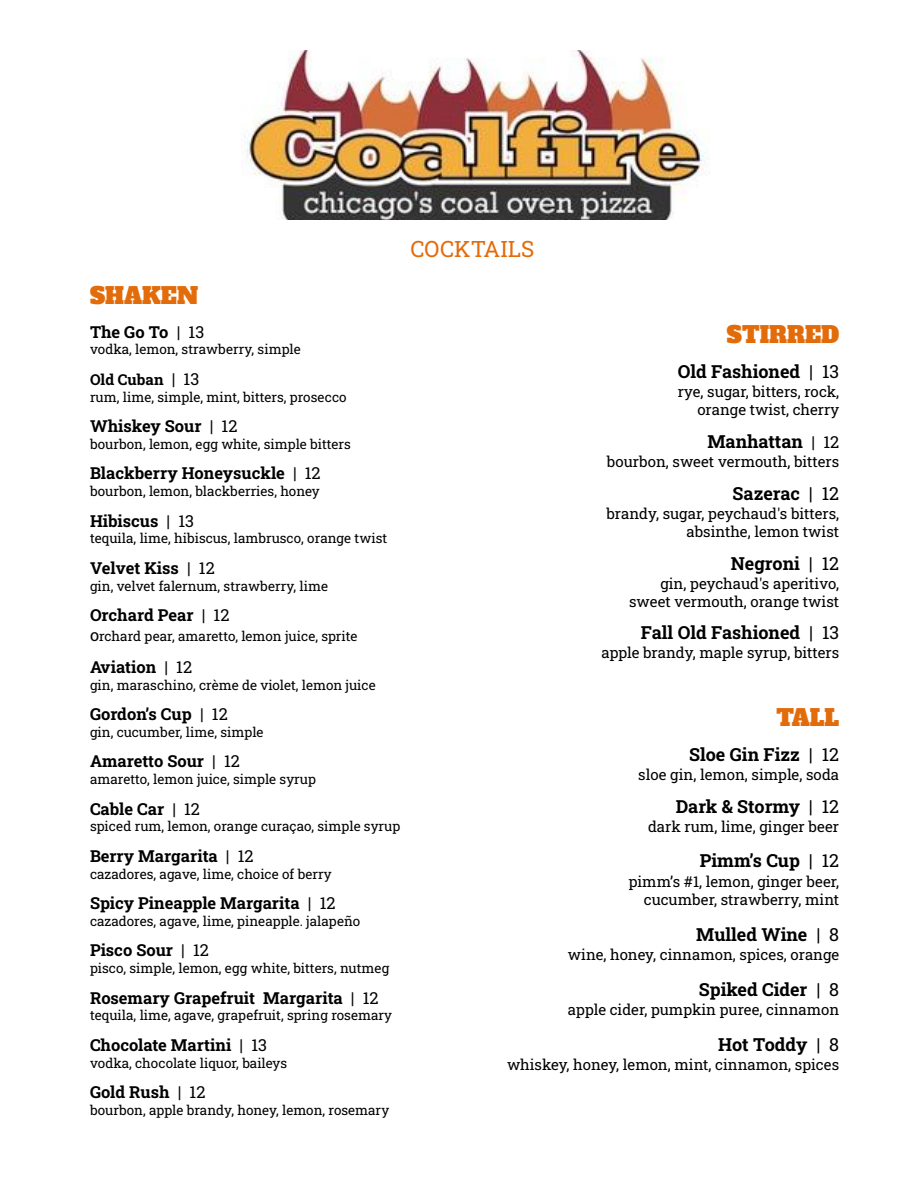
<style>
.page{position:relative;width:918px;height:1188px;background:#fff}
.page>*{position:absolute;margin:0;border:0;box-sizing:border-box;transform-origin:0 0}
.t1{font:22.5px "Alfa Slab One";color:#e36c0a}
.t2{font:22.5px "Roboto Slab";color:#e36c0a}
.t3{font:700 18px "Roboto Slab";color:#000}
.t4{font:700 16.5px "Roboto Slab";color:#000}
.t5{font:15px/18px "Roboto Slab";color:#000;text-align:right}
.t6{font:700 15px "Roboto Slab";color:#000}
.t7{font:13.5px "Roboto Slab";color:#000}
.s1{font-weight:400}
.s2{font-weight:400;font-size:16.5px}
.s3{font-size:16.5px}
</style>
<div class="page">
<img style="left:241px;top:50px;width:468px;height:169px">
<h1 class="t1" style="left:90px;top:281px;width:110px">SHAKEN</h1>
<p class="t4" style="left:90px;top:320px;width:116px">The Go To <span class="s1">| 13</span></p>
<p class="t7" style="left:90px;top:340px;width:212px">vodka, lemon, strawberry, simple</p>
<p class="t6" style="left:90px;top:369px;width:111px">Old Cuban <span class="s2">| 13</span></p>
<p class="t7" style="left:90px;top:387px;width:258px">rum, lime, simple, mint, bitters, prosecco</p>
<p class="t4" style="left:90px;top:415px;width:149px">Whiskey Sour <span class="s1">| 12</span></p>
<p class="t7" style="left:90px;top:435px;width:262px">bourbon, lemon, egg white, simple bitters</p>
<p class="t4" style="left:90px;top:462px;width:232px">Blackberry Honeysuckle <span class="s1">| 12</span></p>
<p class="t7" style="left:90px;top:482px;width:231px">bourbon, lemon, blackberries, honey</p>
<p class="t4" style="left:90px;top:509px;width:106px">Hibiscus <span class="s1">| 13</span></p>
<p class="t7" style="left:90px;top:529px;width:299px">tequila, lime, hibiscus, lambrusco, orange twist</p>
<p class="t4" style="left:90px;top:557px;width:126px">Velvet Kiss <span class="s1">| 12</span></p>
<p class="t7" style="left:90px;top:576px;width:240px">gin, velvet falernum, strawberry, lime</p>
<p class="t4" style="left:90px;top:604px;width:141px">Orchard Pear <span class="s1">| 12</span></p>
<p class="t7" style="left:90px;top:627px;width:269px"><span class="s3">o</span>rchard pear, amaretto, lemon juice, sprite</p>
<p class="t4" style="left:90px;top:656px;width:104px">Aviation <span class="s1">| 12</span></p>
<p class="t7" style="left:90px;top:675px;width:287px">gin, maraschino, crème de violet, lemon juice</p>
<p class="t4" style="left:90px;top:703px;width:139px">Gordon’s Cup <span class="s1">| 12</span></p>
<p class="t7" style="left:90px;top:723px;width:175px">gin, cucumber, lime, simple</p>
<p class="t4" style="left:90px;top:750px;width:152px">Amaretto Sour <span class="s1">| 12</span></p>
<p class="t7" style="left:90px;top:770px;width:227px">amaretto, lemon juice, simple syrup</p>
<p class="t4" style="left:90px;top:797px;width:112px">Cable Car <span class="s1">| 12</span></p>
<p class="t7" style="left:90px;top:817px;width:312px">spiced rum, lemon, orange curaçao, simple syrup</p>
<p class="t4" style="left:90px;top:845px;width:165px">Berry Margarita <span class="s1">| 12</span></p>
<p class="t7" style="left:90px;top:864px;width:243px">cazadores, agave, lime, choice of berry</p>
<p class="t4" style="left:90px;top:892px;width:247px">Spicy Pineapple Margarita <span class="s1">| 12</span></p>
<p class="t7" style="left:90px;top:912px;width:272px">cazadores, agave, lime, pineapple. jalapeño</p>
<p class="t4" style="left:90px;top:939px;width:120px">Pisco Sour <span class="s1">| 12</span></p>
<p class="t7" style="left:90px;top:959px;width:301px">pisco, simple, lemon, egg white, bitters, nutmeg</p>
<p class="t4" style="left:90px;top:986px;width:290px">Rosemary Grapefruit Margarita <span class="s1">| 12</span></p>
<p class="t7" style="left:90px;top:1006px;width:304px">tequila, lime, agave, grapefruit, spring rosemary</p>
<p class="t4" style="left:90px;top:1034px;width:179px">Chocolate Martini <span class="s1">| 13</span></p>
<p class="t7" style="left:90px;top:1053px;width:199px">vodka, chocolate liquor, baileys</p>
<p class="t4" style="left:90px;top:1081px;width:117px">Gold Rush <span class="s1">| 12</span></p>
<p class="t7" style="left:90px;top:1101px;width:301px">bourbon, apple brandy, honey, lemon, rosemary</p>
<h1 class="t2" style="left:410px;top:233px;width:125px">COCKTAILS</h1>
<h1 class="t1" style="left:727px;top:320px;width:114px">STIRRED</h1>
<h2 class="t3" style="left:678px;top:360px;width:163px">Old Fashioned <span class="s1">| 13</span></h2>
<p class="t5" style="left:678px;top:383px;width:163px">rye, sugar, bitters, rock, orange twist, cherry</p>
<h2 class="t3" style="left:707px;top:429px;width:133px">Manhattan <span class="s2">| 12</span></h2>
<p class="t5" style="left:607px;top:452px;width:234px">bourbon, sweet vermouth, bitters</p>
<h2 class="t3" style="left:733px;top:481px;width:108px">Sazerac <span class="s1">| 12</span></h2>
<p class="t5" style="left:606px;top:504px;width:234px">brandy, sugar, peychaud's bitters, absinthe, lemon twist</p>
<h2 class="t3" style="left:731px;top:551px;width:110px">Negroni <span class="s1">| 12</span></h2>
<p class="t5" style="left:629px;top:574px;width:212px">gin, peychaud's aperitivo, sweet vermouth, orange twist</p>
<h2 class="t3" style="left:641px;top:621px;width:200px">Fall Old Fashioned <span class="s1">| 13</span></h2>
<p class="t5" style="left:601px;top:644px;width:239px">apple brandy, maple syrup, bitters</p>
<h1 class="t1" style="left:777px;top:703px;width:64px">TALL</h1>
<h2 class="t3" style="left:689px;top:742px;width:152px">Sloe Gin Fizz <span class="s1">| 12</span></h2>
<p class="t5" style="left:638px;top:765px;width:203px">sloe gin, lemon, simple, soda</p>
<h2 class="t3" style="left:676px;top:794px;width:165px">Dark &amp; Stormy <span class="s1">| 12</span></h2>
<p class="t5" style="left:648px;top:817px;width:193px">dark rum, lime, ginger beer</p>
<h2 class="t3" style="left:700px;top:849px;width:141px">Pimm’s Cup <span class="s1">| 12</span></h2>
<p class="t5" style="left:629px;top:872px;width:212px">pimm’s #1, lemon, ginger beer, cucumber, strawberry, mint</p>
<h2 class="t3" style="left:696px;top:922px;width:145px">Mulled Wine <span class="s1">| 8</span></h2>
<p class="t5" style="left:568px;top:945px;width:273px">wine, honey, cinnamon, spices, orange</p>
<h2 class="t3" style="left:699px;top:977px;width:142px">Spiked Cider <span class="s1">| 8</span></h2>
<p class="t5" style="left:568px;top:1000px;width:273px">apple cider, pumpkin puree, cinnamon</p>
<h2 class="t3" style="left:718px;top:1032px;width:123px">Hot Toddy <span class="s1">| 8</span></h2>
<p class="t5" style="left:507px;top:1055px;width:334px">whiskey, honey, lemon, mint, cinnamon, spices</p>
</div>
